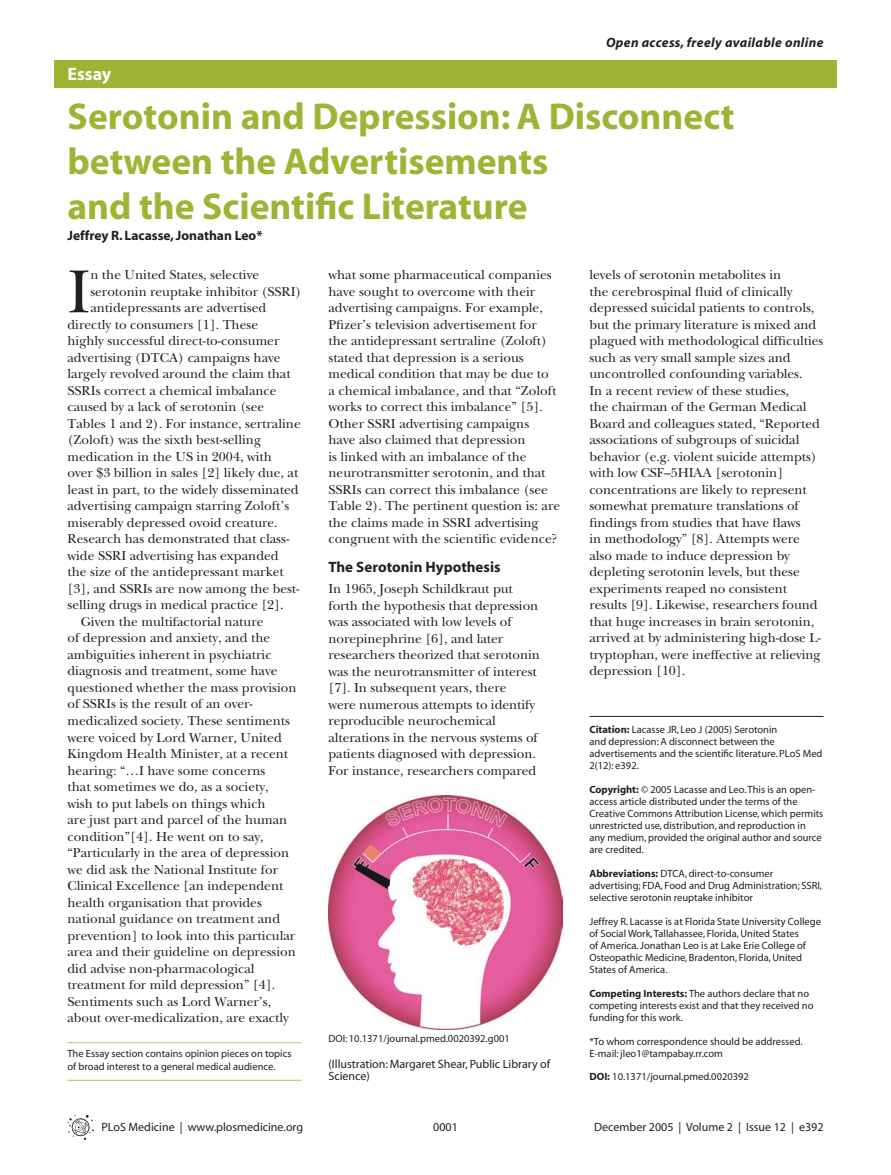
<style>
.page{position:relative;width:891px;height:1175px;background:#fff}
.page>*{position:absolute;margin:0;border:0;box-sizing:border-box;transform-origin:0 0}
.t1{font:500 63.45px "PLB Iserif";color:#231f20}
.t2{font:700 37.5px/45px "Myriad";color:#9eb435}
.t3{font:700 18px "Myriad";color:#fff}
.t4{font:700 15px "Myriad";color:#231f20}
.t5{font:500 13.5px/16.5px "PLB Iserif";color:#231f20}
.t6{font:italic 700 13.5px "Myriad";letter-spacing:.025em;color:#231f20}
.t7{font:700 13.5px "Myriad";color:#231f20}
.t8{font:12px/12.8px "Myriad";color:#231f20}
.t9{font:10.5px/12px "Myriad";color:#231f20}
.s1{font-weight:700}
</style>
<div class="page">
<svg style="left:68px;top:1115px;width:26px;height:24px"></svg>
<div style="left:54px;top:61px;width:783px;height:27px;background:#9eb435"></div>
<hr style="left:68px;top:1042px;width:234px;height:1px;background:#9eb435">
<hr style="left:68px;top:1079px;width:234px;height:1px;background:#9eb435">
<hr style="left:590px;top:716px;width:234px;height:1px;background:#231f20">
<img style="left:328px;top:795px;width:234px;height:234px">
<h3 class="t3" style="left:68px;top:67px;width:45px">Essay</h3>
<p class="t6" style="left:606px;top:37px;width:219px">Open access, freely available online</p>
<h2 class="t2" style="left:68px;top:97px;width:669px">Serotonin and Depression: A Disconnect between the Advertisements<br>and the Scientific Literature</h2>
<p class="t7" style="left:68px;top:231px;width:197px">Jeffrey R. Lacasse, Jonathan Leo*</p>
<h1 class="t1" style="left:68px;top:265px;width:24px">I</h1>
<p class="t5" style="left:90px;top:268px;width:170px">n the United States, selective</p>
<p class="t5" style="left:90px;top:284px;width:213px">serotonin reuptake inhibitor (SSRI)</p>
<p class="t5" style="left:90px;top:301px;width:178px">antidepressants are advertised</p>
<p class="t5" style="left:67px;top:317px;width:192px">directly to consumers [1]. These</p>
<p class="t5" style="left:67px;top:333px;width:213px">highly successful direct-to-consumer</p>
<p class="t5" style="left:67px;top:350px;width:215px">advertising (DTCA) campaigns have</p>
<p class="t5" style="left:67px;top:366px;width:225px">largely revolved around the claim that</p>
<p class="t5" style="left:67px;top:383px;width:211px">SSRIs correct a chemical imbalance</p>
<p class="t5" style="left:67px;top:399px;width:198px">caused by a lack of serotonin (see</p>
<p class="t5" style="left:67px;top:416px;width:235px">Tables 1 and 2). For instance, sertraline</p>
<p class="t5" style="left:67px;top:432px;width:195px">(Zoloft) was the sixth best-selling</p>
<p class="t5" style="left:67px;top:449px;width:206px">medication in the US in 2004, with</p>
<p class="t5" style="left:67px;top:465px;width:232px">over $3 billion in sales [2] likely due, at</p>
<p class="t5" style="left:67px;top:482px;width:233px">least in part, to the widely disseminated</p>
<p class="t5" style="left:67px;top:498px;width:223px">advertising campaign starring Zoloft’s</p>
<p class="t5" style="left:67px;top:515px;width:212px">miserably depressed ovoid creature.</p>
<p class="t5" style="left:67px;top:531px;width:223px">Research has demonstrated that class-</p>
<p class="t5" style="left:67px;top:548px;width:213px">wide SSRI advertising has expanded</p>
<p class="t5" style="left:67px;top:564px;width:218px">the size of the antidepressant market</p>
<p class="t5" style="left:67px;top:581px;width:234px">[3], and SSRIs are now among the best-</p>
<p class="t5" style="left:67px;top:597px;width:218px">selling drugs in medical practice [2].</p>
<p class="t5" style="left:81px;top:614px;width:184px">Given the multifactorial nature</p>
<p class="t5" style="left:67px;top:630px;width:204px">of depression and anxiety, and the</p>
<p class="t5" style="left:67px;top:647px;width:206px">ambiguities inherent in psychiatric</p>
<p class="t5" style="left:67px;top:663px;width:212px">diagnosis and treatment, some have</p>
<p class="t5" style="left:67px;top:680px;width:230px">questioned whether the mass provision</p>
<p class="t5" style="left:67px;top:696px;width:187px">of SSRIs is the result of an over-</p>
<p class="t5" style="left:67px;top:713px;width:224px">medicalized society. These sentiments</p>
<p class="t5" style="left:67px;top:729px;width:216px">were voiced by Lord Warner, United</p>
<p class="t5" style="left:67px;top:746px;width:222px">Kingdom Health Minister, at a recent</p>
<p class="t5" style="left:67px;top:762px;width:199px">hearing: “…I have some concerns</p>
<p class="t5" style="left:67px;top:779px;width:203px">that sometimes we do, as a society,</p>
<p class="t5" style="left:67px;top:795px;width:200px">wish to put labels on things which</p>
<p class="t5" style="left:67px;top:812px;width:221px">are just part and parcel of the human</p>
<p class="t5" style="left:67px;top:828px;width:198px">condition”[4]. He went on to say,</p>
<p class="t5" style="left:67px;top:845px;width:223px">“Particularly in the area of depression</p>
<p class="t5" style="left:67px;top:861px;width:212px">we did ask the National Institute for</p>
<p class="t5" style="left:67px;top:878px;width:218px">Clinical Excellence [an independent</p>
<p class="t5" style="left:67px;top:894px;width:196px">health organisation that provides</p>
<p class="t5" style="left:67px;top:911px;width:214px">national guidance on treatment and</p>
<p class="t5" style="left:67px;top:927px;width:229px">prevention] to look into this particular</p>
<p class="t5" style="left:67px;top:944px;width:230px">area and their guideline on depression</p>
<p class="t5" style="left:67px;top:960px;width:189px">did advise non-pharmacological</p>
<p class="t5" style="left:67px;top:977px;width:209px">treatment for mild depression” [4].</p>
<p class="t5" style="left:67px;top:993px;width:205px">Sentiments such as Lord Warner’s,</p>
<p class="t5" style="left:67px;top:1010px;width:223px">about over-medicalization, are exactly</p>
<p class="t9" style="left:68px;top:1047px;width:226px;line-height:13.5px">The Essay section contains opinion pieces on topics of broad interest to a general medical audience.</p>
<p class="t5" style="left:328px;top:267px;width:233px">what some pharmaceutical companies have sought to overcome with their advertising campaigns. For example, Pfizer’s television advertisement for<br>the antidepressant sertraline (Zoloft) stated that depression is a serious medical condition that may be due to<br>a chemical imbalance, and that “Zoloft works to correct this imbalance” [5].<br>Other SSRI advertising campaigns<br>have also claimed that depression<br>is linked with an imbalance of the neurotransmitter serotonin, and that SSRIs can correct this imbalance (see Table 2). The pertinent question is: are the claims made in SSRI advertising congruent with the scientific evidence?</p>
<p class="t4" style="left:328px;top:561px;width:174px">The Serotonin Hypothesis</p>
<p class="t5" style="left:328px;top:581px;width:213px">In 1965, Joseph Schildkraut put forth the hypothesis that depression was associated with low levels of norepinephrine [6], and later researchers theorized that serotonin was the neurotransmitter of interest [7]. In subsequent years, there<br>were numerous attempts to identify reproducible neurochemical alterations in the nervous systems of patients diagnosed with depression.<br>For instance, researchers compared</p>
<p class="t9" style="left:329px;top:1033px;width:183px">DOI: 10.1371/journal.pmed.0020392.g001</p>
<p class="t8" style="left:328px;top:1058px;width:223px">(Illustration: Margaret Shear, Public Library of<br>Science)</p>
<p class="t8" style="left:102px;top:1121px;width:203px">PLoS Medicine | www.plosmedicine.org</p>
<p class="t8" style="left:433px;top:1121px;width:26px">0001</p>
<p class="t5" style="left:589px;top:267px;width:235px">levels of serotonin metabolites in<br>the cerebrospinal fluid of clinically depressed suicidal patients to controls, but the primary literature is mixed and plagued with methodological difficulties such as very small sample sizes and uncontrolled confounding variables.<br>In a recent review of these studies,<br>the chairman of the German Medical Board and colleagues stated, “Reported associations of subgroups of suicidal behavior (e.g. violent suicide attempts) with low CSF–5HIAA [serotonin] concentrations are likely to represent somewhat premature translations of findings from studies that have flaws<br>in methodology” [8]. Attempts were also made to induce depression by depleting serotonin levels, but these experiments reaped no consistent results [9]. Likewise, researchers found that huge increases in brain serotonin, arrived at by administering high-dose L&shy;tryptophan, were ineffective at relieving depression [10].</p>
<p class="t9" style="left:590px;top:724px;width:235px"><span class="s1">Citation:</span> Lacasse JR, Leo J (2005) Serotonin<br>and depression: A disconnect between the advertisements and the scientific literature. PLoS Med 2(12): e392.</p>
<p class="t9" style="left:590px;top:784px;width:235px"><span class="s1">Copyright:</span> © 2005 Lacasse and Leo. This is an open&shy;access article distributed under the terms of the Creative Commons Attribution License, which permits unrestricted use, distribution, and reproduction in any medium, provided the original author and source are credited.</p>
<p class="t9" style="left:590px;top:868px;width:234px"><span class="s1">Abbreviations:</span> DTCA, direct-to-consumer advertising; FDA, Food and Drug Administration; SSRI, selective serotonin reuptake inhibitor</p>
<p class="t9" style="left:590px;top:916px;width:233px">Jeffrey R. Lacasse is at Florida State University College of Social Work, Tallahassee, Florida, United States<br>of America. Jonathan Leo is at Lake Erie College of Osteopathic Medicine, Bradenton, Florida, United States of America.</p>
<p class="t9" style="left:590px;top:988px;width:225px"><span class="s1">Competing Interests:</span> The authors declare that no competing interests exist and that they received no funding for this work.</p>
<p class="t9" style="left:590px;top:1035px;width:215px">*To whom correspondence should be addressed.<br>E-mail: jleo1@tampabay.rr.com</p>
<p class="t9" style="left:590px;top:1071px;width:161px"><span class="s1">DOI:</span> 10.1371/journal.pmed.0020392</p>
<p class="t8" style="left:594px;top:1121px;width:231px">December 2005 | Volume 2 | Issue 12 | e392</p>
</div>
